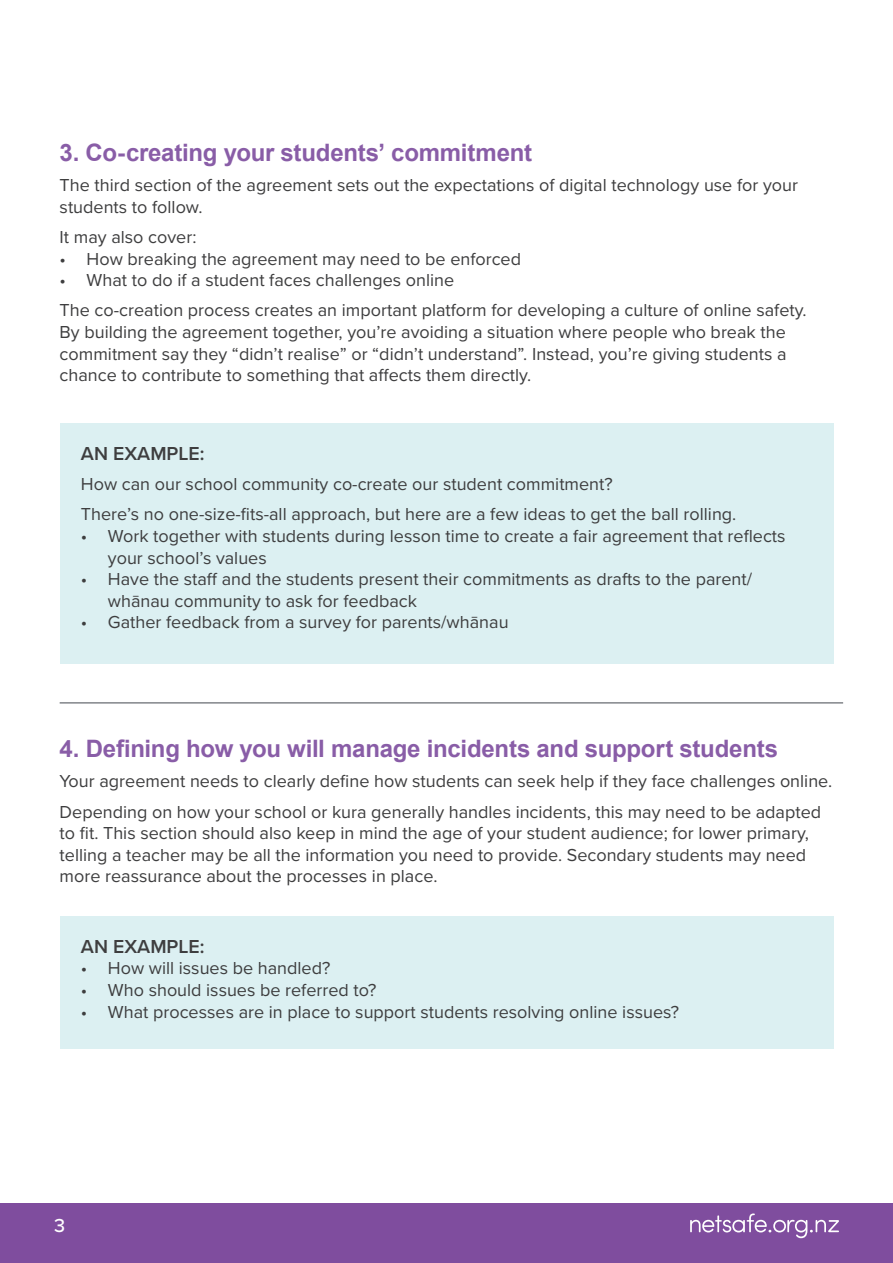
<style>
.page{position:relative;width:893px;height:1263px;background:#fff}
.page>*{position:absolute;margin:0;border:0;box-sizing:border-box;transform-origin:0 0}
.t1{font:700 24px "Arial";letter-spacing:-.01em;color:#895da7}
.t2{font:600 19.5px "Proxima Nova";color:#3e3e3f}
.t3{font:500 19.5px "Proxima Nova";color:#fff}
.t4{font:18px/21.6px "Proxima Nova";color:#3e3e3f}
</style>
<div class="page">
<div style="left:0;top:1203px;width:893px;height:60px;background:#7f4d9e"></div>
<svg style="left:690px;top:1213px;width:149px;height:25px"></svg>
<div style="left:60px;top:423px;width:774px;height:241px;background:#dcf0f2"></div>
<hr style="left:60px;top:702px;width:783px;height:1px;background:#42474f">
<div style="left:60px;top:916px;width:774px;height:133px;background:#dcf0f2"></div>
<h1 class="t1" style="left:60px;top:144px;width:474px">3. Co-creating your students’ commitment</h1>
<p class="t4" style="left:60px;top:176px;width:740px">The third section of the agreement sets out the expectations of digital technology use for your students to follow.</p>
<p class="t4" style="left:60px;top:227px;width:138px">It may also cover:</p>
<p class="t4" style="left:60px;top:249px;width:463px">• How breaking the agreement may need to be enforced</p>
<p class="t4" style="left:60px;top:266px;width:748px;line-height:30.2px">• What to do if a student faces challenges online<br>The co-creation process creates an important platform for developing a culture of online safety.</p>
<p class="t4" style="left:60px;top:322px;width:728px;text-align:justify">By building the agreement together, you’re avoiding a situation where people who break the commitment say they “didn’t realise” or “didn’t understand”. Instead, you’re giving students a chance to contribute to something that affects them directly.</p>
<p class="t2" style="left:81px;top:445px;width:125px">AN EXAMPLE:</p>
<p class="t4" style="left:81px;top:470px;width:657px;line-height:30.2px">How can our school community co-create our student commitment?<br>There’s no one-size-fits-all approach, but here are a few ideas to get the ball rolling.</p>
<p class="t4" style="left:108px;top:526px;width:679px;text-indent:-27px">• Work together with students during lesson time to create a fair agreement that reflects your school’s values</p>
<p class="t4" style="left:108px;top:569px;width:646px;text-indent:-27px">• Have the staff and the students present their commitments as drafts to the parent/ whānau community to ask for feedback</p>
<p class="t4" style="left:81px;top:613px;width:429px">• Gather feedback from a survey for parents/whānau</p>
<h1 class="t1" style="left:60px;top:733px;width:720px">4. Defining how you will manage incidents and support students</h1>
<p class="t4" style="left:60px;top:767px;width:774px;line-height:30.2px">Your agreement needs to clearly define how students can seek help if they face challenges online.<br>Depending on how your school or kura generally handles incidents, this may need to be adapted</p>
<p class="t4" style="left:60px;top:823px;width:751px">to fit. This section should also keep in mind the age of your student audience; for lower primary, telling a teacher may be all the information you need to provide. Secondary students may need more reassurance about the processes in place.</p>
<p class="t2" style="left:81px;top:938px;width:125px">AN EXAMPLE:</p>
<p class="t4" style="left:81px;top:958px;width:251px">• How will issues be handled?</p>
<p class="t4" style="left:81px;top:980px;width:297px">• Who should issues be referred to?</p>
<p class="t4" style="left:81px;top:1002px;width:600px">• What processes are in place to support students resolving online issues?</p>
<p class="t3" style="left:54px;top:1217px;width:13px">3</p>
</div>
